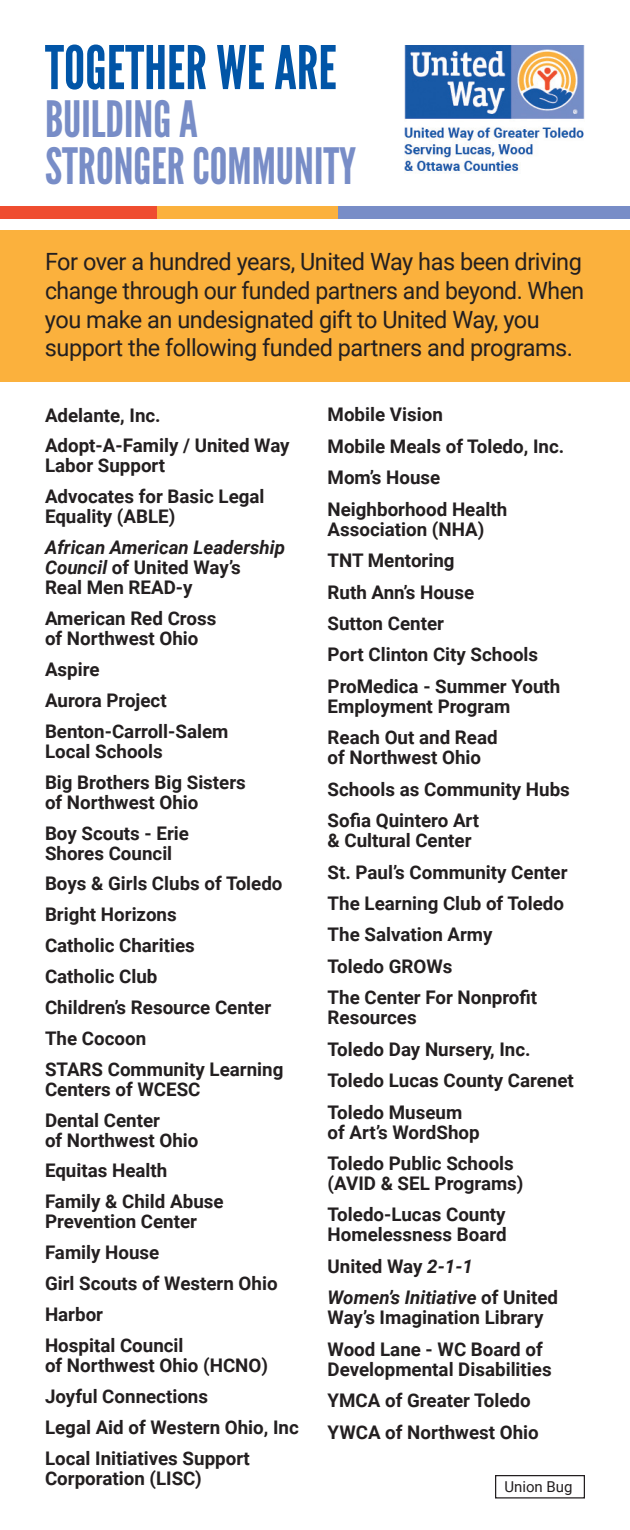
<style>
.page{position:relative;width:630px;height:1530px;background:#fff}
.page>*{position:absolute;margin:0;border:0;box-sizing:border-box;transform-origin:0 0}
.t1{font:60px "League Gothic";color:#0155a7}
.t2{font:50px/47.5px "League Gothic";color:#788dc7}
.t3{font:23.75px/28.8px "Roboto";letter-spacing:-.02em;color:#231f20}
.t4{font:700 18.75px/31.5px "Roboto";color:#231f20}
.t5{font:italic 700 18.75px/20px "Roboto";color:#231f20}
.t6{font:15px "Roboto";color:#231f20}
.s1{font-style:normal}
.s2{font-style:italic}
</style>
<div class="page">
<div style="left:0;top:230px;width:630px;height:152px;background:#fbb13d"></div>
<div style="left:495px;top:1475px;width:90px;height:24px;border:1px solid #231f20"></div>
<img style="left:404px;top:45px;width:181px;height:127px">
<div style="left:0;top:206px;width:158px;height:13px;background:#ef4d30"></div>
<div style="left:158px;top:206px;width:181px;height:13px;background:#fbb13d"></div>
<div style="left:338px;top:206px;width:292px;height:13px;background:#788dc7"></div>
<h1 class="t1" style="left:45px;top:33px;width:293px">TOGETHER WE ARE</h1>
<h2 class="t2" style="left:45px;top:96px;width:313px">BUILDING A<br>STRONGER COMMUNITY</h2>
<p class="t3" style="left:45px;top:247px;width:541px">For over a hundred years, United Way has been driving change through our funded partners and beyond. When you make an undesignated gift to United Way, you support the following funded partners and programs.</p>
<p class="t4" style="left:45px;top:399px;width:246px">Adelante, Inc.<br>Adopt-A-Family / United Way</p>
<p class="t4" style="left:45px;top:450px;width:221px">Labor Support<br>Advocates for Basic Legal</p>
<p class="t4" style="left:45px;top:500px;width:132px">Equality (ABLE)</p>
<p class="t5" style="left:45px;top:537px;width:242px">African American Leadership<br>Council <span class="s1">of United Way’s<br>Real Men READ-y</span></p>
<p class="t4" style="left:45px;top:608px;width:173px;line-height:20px">American Red Cross of Northwest Ohio</p>
<p class="t4" style="left:45px;top:653px;width:185px">Aspire<br>Aurora Project<br>Benton-Carroll-Salem</p>
<p class="t4" style="left:45px;top:735px;width:202px">Local Schools<br>Big Brothers Big Sisters</p>
<p class="t4" style="left:45px;top:786px;width:155px">of Northwest Ohio<br>Boy Scouts - Erie</p>
<p class="t4" style="left:45px;top:837px;width:240px">Shores Council<br>Boys &amp; Girls Clubs of Toledo<br>Bright Horizons<br>Catholic Charities<br>Catholic Club<br>Children’s Resource Center<br>The Cocoon<br>STARS Community Learning</p>
<p class="t4" style="left:45px;top:1073px;width:157px">Centers of WCESC<br>Dental Center</p>
<p class="t4" style="left:45px;top:1124px;width:180px">of Northwest Ohio<br>Equitas Health<br>Family &amp; Child Abuse</p>
<p class="t4" style="left:45px;top:1206px;width:234px">Prevention Center<br>Family House<br>Girl Scouts of Western Ohio<br>Harbor<br>Hospital Council</p>
<p class="t4" style="left:45px;top:1349px;width:255px">of Northwest Ohio (HCNO)<br>Joyful Connections<br>Legal Aid of Western Ohio, Inc<br>Local Initiatives Support</p>
<p class="t4" style="left:45px;top:1461px;width:158px">Corporation (LISC)</p>
<p class="t4" style="left:328px;top:398px;width:238px">Mobile Vision<br>Mobile Meals of Toledo, Inc.<br>Mom’s House<br>Neighborhood Health</p>
<p class="t4" style="left:328px;top:513px;width:234px">Association (NHA)<br>TNT Mentoring<br>Ruth Ann’s House<br>Sutton Center<br>Port Clinton City Schools<br>ProMedica - Summer Youth</p>
<p class="t4" style="left:328px;top:690px;width:184px">Employment Program<br>Reach Out and Read</p>
<p class="t4" style="left:328px;top:741px;width:244px">of Northwest Ohio<br>Schools as Community Hubs<br>Sofia Quintero Art</p>
<p class="t4" style="left:328px;top:824px;width:241px">&amp; Cultural Center<br>St. Paul’s Community Center<br>The Learning Club of Toledo<br>The Salvation Army<br>Toledo GROWs<br>The Center For Nonprofit</p>
<p class="t4" style="left:328px;top:1001px;width:248px">Resources<br>Toledo Day Nursery, Inc.<br>Toledo Lucas County Carenet<br>Toledo Museum</p>
<p class="t4" style="left:328px;top:1115px;width:188px">of Art’s WordShop<br>Toledo Public Schools</p>
<p class="t4" style="left:328px;top:1167px;width:197px">(AVID &amp; SEL Programs)<br>Toledo-Lucas County</p>
<p class="t4" style="left:328px;top:1218px;width:232px">Homelessness Board<br>United Way <span class="s2">2-1-1<br>Women’s Initiative</span> of United</p>
<p class="t4" style="left:328px;top:1301px;width:217px">Way’s Imagination Library<br>Wood Lane - WC Board of</p>
<p class="t4" style="left:328px;top:1353px;width:226px">Developmental Disabilities<br>YMCA of Greater Toledo<br>YWCA of Northwest Ohio</p>
<p class="t6" style="left:504px;top:1476px;width:70px">Union Bug</p>
</div>
